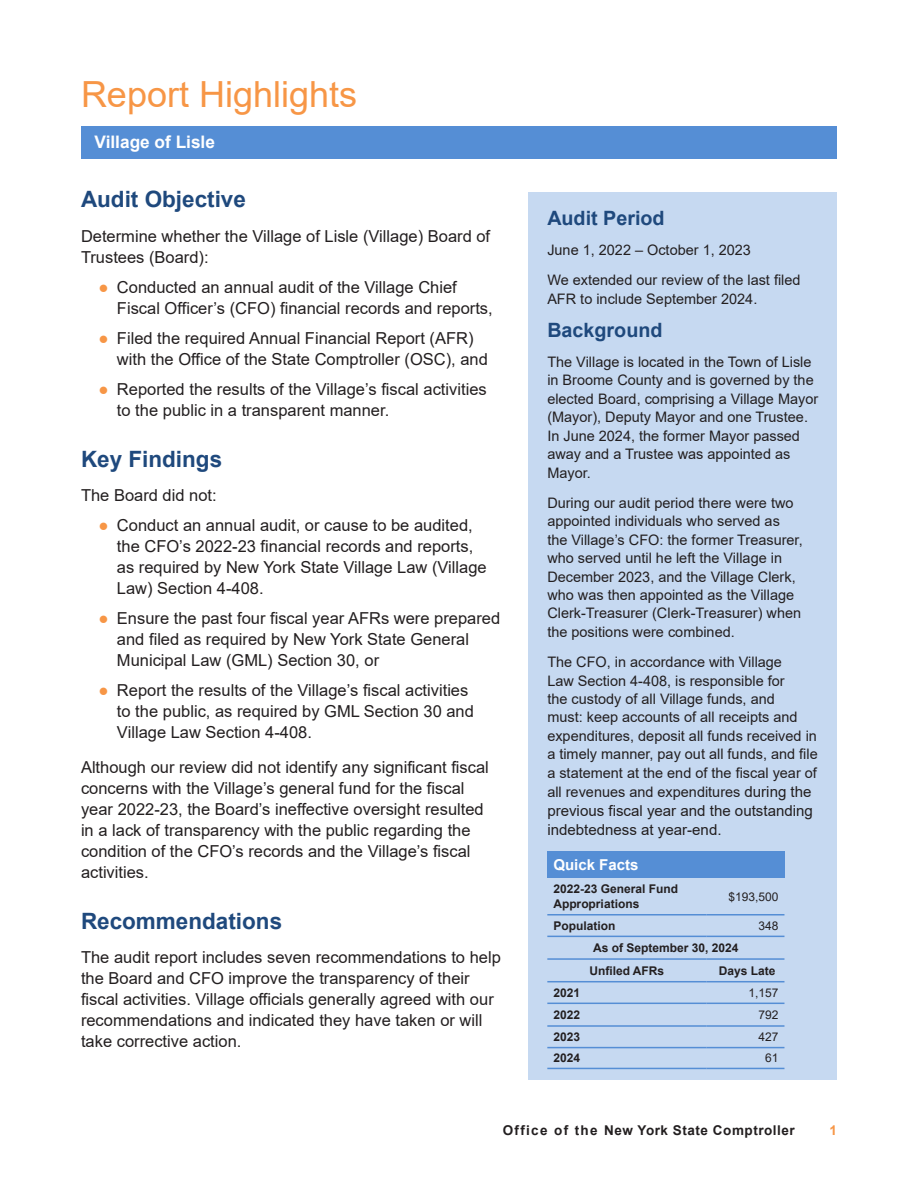
<style>
.page{position:relative;width:918px;height:1188px;background:#fff}
.page>*{position:absolute;margin:0;border:0;box-sizing:border-box;transform-origin:0 0}
.Section_Heads{font:36px "Arial";color:#f79646}
._2_Subheads{font:700 22.5px "Arial";color:#1f497d}
._2_Subheads-2{font:700 19.8px "Arial";color:#1f497d}
.Body_Text{font:700 19.8px "Arial";color:#1f497d}
.t1{font:700 17.25px "Arial";color:#fff}
.Body_Text-2{font:16.5px/21px "Arial";color:#231f20}
.Body_Text-3{font:15px/19.2px "Arial";color:#231f20}
.Footnotes{font:700 15px "Arial";color:#fff}
.Body_Text-4{font:14.55px/18.5px "Arial";color:#231f20}
.t2{font:700 13.5px "Arial";letter-spacing:.04em;color:#231f20}
.t3{font:700 13.5px "Arial";color:#f79646}
.Footnotes-2{font:700 12px/15px "Arial";color:#231f20}
.Footnotes-3{font:12px "Arial";color:#231f20}
.s1{color:#f79646}
.s2{font-size:15px}
</style>
<div class="page">
<hr style="left:81px;top:126px;width:756px;height:3px;background:#558ed5">
<div style="left:529px;top:192px;width:308px;height:888px;background:#c6d9f1"></div>
<div style="left:81px;top:128px;width:756px;height:31px;background:#558ed5"></div>
<div style="left:547px;top:851px;width:237px;height:27px;background:#558ed5"></div>
<hr style="left:547px;top:914px;width:159px;height:2px;background:#558ed5">
<hr style="left:706px;top:914px;width:78px;height:2px;background:#558ed5">
<hr style="left:547px;top:936px;width:159px;height:1px;background:#558ed5">
<hr style="left:706px;top:936px;width:78px;height:1px;background:#558ed5">
<hr style="left:547px;top:958px;width:159px;height:2px;background:#558ed5">
<hr style="left:706px;top:958px;width:78px;height:2px;background:#558ed5">
<hr style="left:547px;top:981px;width:159px;height:1px;background:#558ed5">
<hr style="left:706px;top:981px;width:78px;height:1px;background:#558ed5">
<hr style="left:547px;top:1003px;width:159px;height:1px;background:#558ed5">
<hr style="left:706px;top:1003px;width:78px;height:1px;background:#558ed5">
<hr style="left:547px;top:1025px;width:159px;height:2px;background:#558ed5">
<hr style="left:706px;top:1025px;width:78px;height:2px;background:#558ed5">
<hr style="left:547px;top:1047px;width:159px;height:1px;background:#558ed5">
<hr style="left:706px;top:1047px;width:78px;height:1px;background:#558ed5">
<hr style="left:547px;top:1068px;width:159px;height:1px;background:#558ed5">
<hr style="left:706px;top:1068px;width:78px;height:1px;background:#558ed5">
<p class="Section_Heads" style="left:81px;top:70px;width:278px">Report Highlights</p>
<p class="t1" style="left:94px;top:129px;width:122px">Village of Lisle</p>
<p class="_2_Subheads" style="left:81px;top:184px;width:166px">Audit Objective</p>
<p class="Body_Text-2" style="left:81px;top:226px;width:411px">Determine whether the Village of Lisle (Village) Board of<br>Trustees (Board):</p>
<p class="Body_Text-2" style="left:117px;top:277px;width:377px;text-indent:-18px"><span class="s1">●</span> Conducted an annual audit of the Village Chief<br>Fiscal Officer’s (CFO) financial records and reports,</p>
<p class="Body_Text-2" style="left:117px;top:328px;width:372px;text-indent:-18px"><span class="s1">●</span> Filed the required Annual Financial Report (AFR) with the Office of the State Comptroller (OSC), and</p>
<p class="Body_Text-2" style="left:117px;top:379px;width:371px;text-indent:-18px"><span class="s1">●</span> Reported the results of the Village’s fiscal activities to the public in a transparent manner.</p>
<p class="_2_Subheads" style="left:81px;top:443px;width:143px">Key Findings</p>
<p class="Body_Text-2" style="left:81px;top:485px;width:137px">The Board did not:</p>
<p class="Body_Text-2" style="left:117px;top:515px;width:371px;text-indent:-18px"><span class="s1">●</span> Conduct an annual audit, or cause to be audited, the CFO’s 2022-23 financial records and reports, as required by New York State Village Law (Village Law) Section 4-408.</p>
<p class="Body_Text-2" style="left:117px;top:608px;width:385px;text-indent:-18px"><span class="s1">●</span> Ensure the past four fiscal year AFRs were prepared and filed as required by New York State General<br>Municipal Law (GML) Section 30, or</p>
<p class="Body_Text-2" style="left:117px;top:680px;width:358px;text-indent:-18px"><span class="s1">●</span> Report the results of the Village’s fiscal activities to the public, as required by GML Section 30 and<br>Village Law Section 4-408.</p>
<p class="Body_Text-2" style="left:81px;top:756px;width:409px">Although our review did not identify any significant fiscal concerns with the Village’s general fund for the fiscal year 2022-23, the Board’s ineffective oversight resulted in a lack of transparency with the public regarding the condition of the CFO’s records and the Village’s fiscal activities.</p>
<p class="_2_Subheads" style="left:81px;top:905px;width:203px">Recommendations</p>
<p class="Body_Text-2" style="left:81px;top:947px;width:421px">The audit report includes seven recommendations to help the Board and CFO improve the transparency of their fiscal activities. Village officials generally agreed with our recommendations and indicated they have taken or will take corrective action.</p>
<p class="_2_Subheads-2" style="left:547px;top:204px;width:119px">Audit Period</p>
<p class="Body_Text-4" style="left:547px;top:241px;width:205px">June 1, 2022 – October 1, 2023</p>
<p class="Body_Text-4" style="left:547px;top:271px;width:255px">We extended our review of the last filed<br>AFR to include September 2024.</p>
<p class="Body_Text" style="left:547px;top:316px;width:117px">Background</p>
<p class="Body_Text-4" style="left:547px;top:353px;width:272px">The Village is located in the Town of Lisle in Broome County and is governed by the elected Board, comprising a Village Mayor (Mayor), Deputy Mayor and one Trustee.<br>In June 2024, the former Mayor passed away and a Trustee was appointed as Mayor.</p>
<p class="Body_Text-4" style="left:547px;top:493px;width:257px">During our audit period there were two appointed individuals who served as the Village’s CFO: the former Treasurer, who served until he left the Village in December 2023, and the Village Clerk, who was then appointed as the Village Clerk-Treasurer (Clerk-Treasurer) when the positions were combined.</p>
<p class="Body_Text-4" style="left:547px;top:653px;width:272px">The CFO, in accordance with Village<br>Law Section 4-408, is responsible for<br>the custody of all Village funds, and<br>must: keep accounts of all receipts and expenditures, deposit all funds received in a timely manner, pay out all funds, and file a statement at the end of the fiscal year of all revenues and expenditures <span class="s2">during the</span></p>
<p class="Body_Text-3" style="left:547px;top:801px;width:267px">previous fiscal year and the outstanding indebtedness at year-end.</p>
<p class="Footnotes" style="left:553px;top:854px;width:87px">Quick Facts</p>
<p class="Footnotes-2" style="left:553px;top:882px;width:126px">2022-23 General Fund<br>Appropriations</p>
<p class="Footnotes-3" style="left:728px;top:888px;width:52px">$193,500</p>
<p class="Footnotes-2" style="left:553px;top:918px;width:64px">Population</p>
<p class="Footnotes-3" style="left:758px;top:917px;width:22px">348</p>
<p class="Footnotes-2" style="left:593px;top:940px;width:147px">As of September 30, 2024</p>
<p class="Footnotes-2" style="left:589px;top:963px;width:76px">Unfiled AFRs</p>
<p class="Footnotes-2" style="left:719px;top:963px;width:58px">Days Late</p>
<p class="Footnotes-2" style="left:553px;top:985px;width:28px">2021</p>
<p class="Footnotes-3" style="left:748px;top:984px;width:32px">1,157</p>
<p class="Footnotes-2" style="left:553px;top:1007px;width:28px">2022</p>
<p class="Footnotes-3" style="left:758px;top:1007px;width:22px">792</p>
<p class="Footnotes-2" style="left:553px;top:1030px;width:28px">2023</p>
<p class="Footnotes-3" style="left:758px;top:1029px;width:22px">427</p>
<p class="Footnotes-2" style="left:553px;top:1051px;width:28px">2024</p>
<p class="Footnotes-3" style="left:765px;top:1050px;width:15px">61</p>
<p class="t2" style="left:503px;top:1121px;width:294px">Office of the New York State Comptroller</p>
<p class="t3" style="left:829px;top:1121px;width:9px">1</p>
</div>
